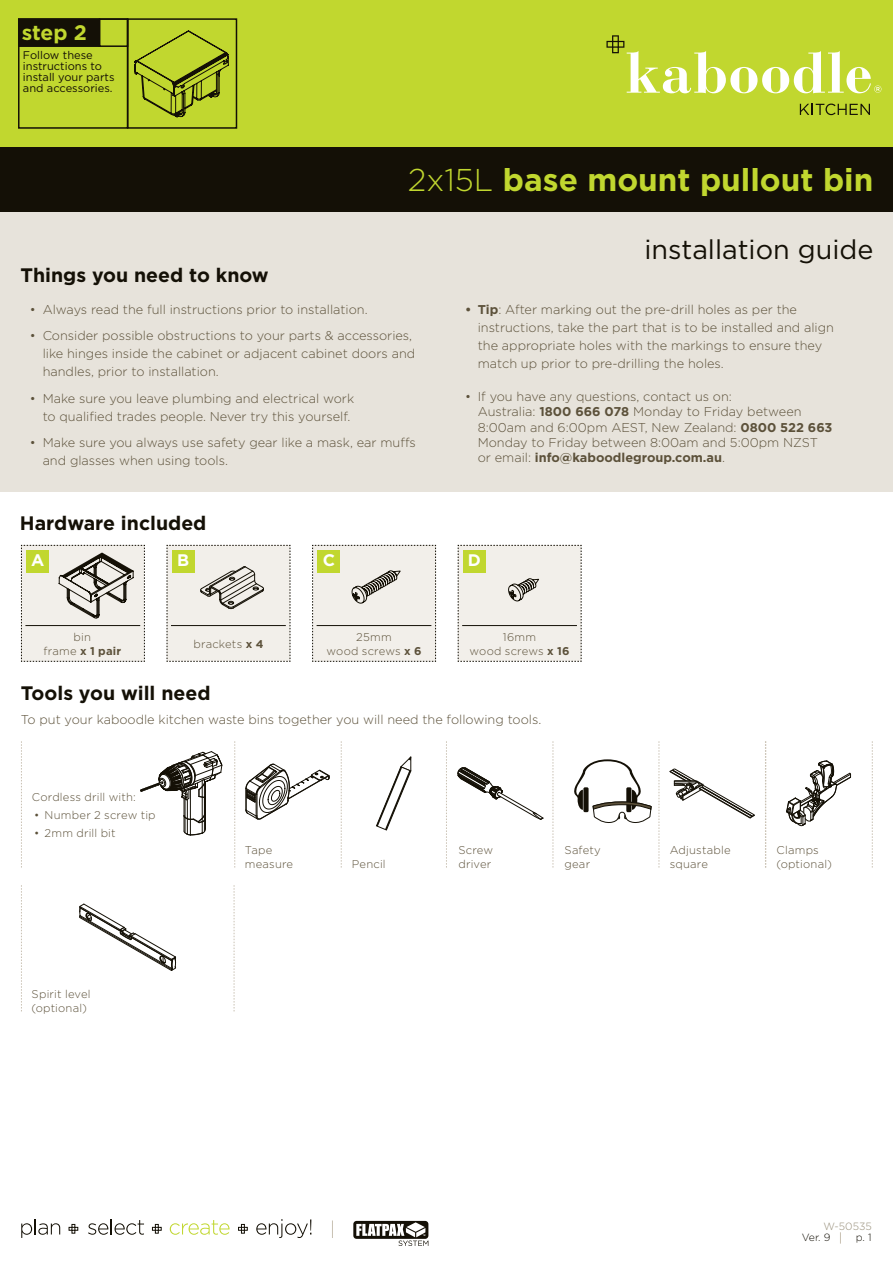
<style>
.page{position:relative;width:893px;height:1263px;background:#fff}
.page>*{position:absolute;margin:0;border:0;box-sizing:border-box;transform-origin:0 0}
.t1{font:700 31.5px "Gotham";color:#c1d72f}
.t2{font:27px "Gotham";color:#141006}
.t3{font:700 21px "Gotham";color:#c1d72f}
.t4{font:700 19.5px "Gotham";color:#141006}
.t5{font:700 16.8px "Gotham";color:#fff}
.t6{font:300 12.75px/18px "Gotham";color:#5c513a}
.t7{font:300 11.25px/13.5px "Gotham";letter-spacing:.015em;color:#5c513a}
.t8{font:11.1px/11.1px "Gotham";color:#141006}
.t9{font:300 10.5px "Gotham";color:#141006}
.t10{font:300 10.5px "Gotham";color:#968d78}
.s1{font-weight:300}
.s2{font-weight:700}
</style>
<div class="page">
<div style="left:0;top:0;width:893px;height:147px;background:#c1d72f"></div>
<div style="left:0;top:147px;width:893px;height:66px;background:#141006"></div>
<div style="left:0;top:213px;width:893px;height:279px;background:#e7e3db"></div>
<div style="left:18px;top:18px;width:110px;height:111px;border:2px solid #141006"></div>
<div style="left:18px;top:18px;width:82px;height:29px;background:#141006;border:2px solid #141006"></div>
<div style="left:99px;top:18px;width:29px;height:29px;border:2px solid #141006"></div>
<div style="left:127px;top:18px;width:110px;height:111px;border:2px solid #141006"></div>
<svg style="left:245px;top:764px;width:85px;height:56px"></svg>
<svg style="left:140px;top:751px;width:82px;height:85px"></svg>
<svg style="left:234px;top:741px;width:1px;height:127px"></svg>
<svg style="left:341px;top:741px;width:1px;height:127px"></svg>
<svg style="left:446px;top:741px;width:1px;height:127px"></svg>
<svg style="left:659px;top:741px;width:1px;height:127px"></svg>
<svg style="left:553px;top:741px;width:1px;height:127px"></svg>
<svg style="left:765px;top:741px;width:1px;height:127px"></svg>
<svg style="left:872px;top:741px;width:1px;height:127px"></svg>
<svg style="left:669px;top:768px;width:86px;height:50px"></svg>
<svg style="left:786px;top:760px;width:65px;height:66px"></svg>
<svg style="left:574px;top:759px;width:78px;height:64px"></svg>
<svg style="left:457px;top:767px;width:87px;height:53px"></svg>
<svg style="left:376px;top:756px;width:35px;height:74px"></svg>
<svg style="left:79px;top:903px;width:97px;height:68px"></svg>
<svg style="left:458px;top:545px;width:124px;height:117px"></svg>
<svg style="left:312px;top:545px;width:124px;height:117px"></svg>
<svg style="left:167px;top:545px;width:124px;height:117px"></svg>
<svg style="left:21px;top:545px;width:124px;height:117px"></svg>
<svg style="left:134px;top:30px;width:95px;height:88px"></svg>
<div style="left:318px;top:550px;width:22px;height:22px;background:#c1d72f"></div>
<div style="left:463px;top:550px;width:23px;height:22px;background:#c1d72f"></div>
<div style="left:172px;top:550px;width:22px;height:22px;background:#c1d72f"></div>
<div style="left:27px;top:550px;width:22px;height:22px;background:#c1d72f"></div>
<svg style="left:800px;top:104px;width:70px;height:11px"></svg>
<svg style="left:606px;top:35px;width:275px;height:58px"></svg>
<svg style="left:21px;top:741px;width:1px;height:127px"></svg>
<svg style="left:234px;top:885px;width:1px;height:126px"></svg>
<svg style="left:21px;top:885px;width:1px;height:126px"></svg>
<svg style="left:332px;top:1220px;width:1px;height:18px"></svg>
<svg style="left:353px;top:1221px;width:75px;height:25px"></svg>
<svg style="left:21px;top:1219px;width:39px;height:19px"></svg>
<svg style="left:88px;top:1219px;width:56px;height:16px"></svg>
<svg style="left:170px;top:1220px;width:60px;height:15px"></svg>
<svg style="left:256px;top:1219px;width:55px;height:19px"></svg>
<svg style="left:69px;top:1224px;width:9px;height:9px"></svg>
<svg style="left:152px;top:1224px;width:9px;height:9px"></svg>
<svg style="left:238px;top:1224px;width:10px;height:9px"></svg>
<h3 class="t3" style="left:22px;top:20px;width:67px">step 2</h3>
<p class="t8" style="left:23px;top:49px;width:93px">Follow these instructions to install your parts and accessories.</p>
<h1 class="t1" style="left:408px;top:161px;width:467px"><span class="s1">2x15L</span> base mount pullout bin</h1>
<h2 class="t2" style="left:644px;top:234px;width:230px">installation guide</h2>
<h3 class="t4" style="left:20px;top:264px;width:250px">Things you need to know</h3>
<p class="t6" style="left:30px;top:300px;width:339px">• Always read the full instructions prior to installation.</p>
<p class="t6" style="left:43px;top:327px;width:374px;text-indent:-13px">• Consider possible obstructions to your parts &amp; accessories, like hinges inside the cabinet or adjacent cabinet doors and handles, prior to installation.</p>
<p class="t6" style="left:43px;top:389px;width:313px;text-indent:-13px">• Make sure you leave plumbing and electrical work to qualified trades people. Never try this yourself.</p>
<p class="t6" style="left:43px;top:434px;width:375px;text-indent:-13px">• Make sure you always use safety gear like a mask, ear muffs and glasses when using tools.</p>
<p class="t6" style="left:478px;top:300px;width:358px;text-indent:-13px"><span class="s2">• Tip</span>: After marking out the pre-drill holes as per the instructions, take the part that is to be installed and align the appropriate holes with the markings to ensure they match up prior to pre-drilling the holes.</p>
<p class="t6" style="left:478px;top:389px;width:356px;line-height:15.3px;text-indent:-13px">• If you have any questions, contact us on:<br>Australia: <span class="s2">1800 666 078</span> Monday to Friday between 8:00am and 6:00pm AEST, New Zealand: <span class="s2">0800 522 663<br></span>Monday to Friday between 8:00am and 5:00pm NZST or email: <span class="s2">info@kaboodlegroup.com.au</span>.</p>
<h3 class="t4" style="left:20px;top:511px;width:188px">Hardware included</h3>
<h3 class="t5" style="left:31px;top:551px;width:15px">A</h3>
<h3 class="t5" style="left:177px;top:551px;width:14px">B</h3>
<h3 class="t5" style="left:323px;top:551px;width:14px">C</h3>
<h3 class="t5" style="left:468px;top:551px;width:15px">D</h3>
<p class="t7" style="left:43px;top:631px;width:79px;text-align:center">bin<br>frame <span class="s2">x 1 pair</span></p>
<p class="t7" style="left:470px;top:631px;width:101px;text-align:center">16mm<br>wood screws <span class="s2">x 16</span></p>
<p class="t7" style="left:193px;top:637px;width:72px">brackets <span class="s2">x 4</span></p>
<p class="t7" style="left:327px;top:631px;width:96px;text-align:center">25mm<br>wood screws <span class="s2">x 6</span></p>
<h3 class="t4" style="left:21px;top:682px;width:191px">Tools you will need</h3>
<p class="t6" style="left:21px;top:710px;width:522px">To put your kaboodle kitchen waste bins together you will need the following tools.</p>
<p class="t7" style="left:32px;top:790px;width:105px">Cordless drill with:</p>
<p class="t7" style="left:34px;top:808px;width:123px">• Number 2 screw tip</p>
<p class="t7" style="left:34px;top:826px;width:83px">• 2mm drill bit</p>
<p class="t7" style="left:32px;top:987px;width:61px">Spirit level (optional)</p>
<p class="t7" style="left:458px;top:843px;width:36px">Screw driver</p>
<p class="t7" style="left:564px;top:843px;width:38px">Safety</p>
<p class="t7" style="left:245px;top:843px;width:50px">Tape measure</p>
<p class="t7" style="left:670px;top:843px;width:62px">Adjustable square</p>
<p class="t7" style="left:776px;top:843px;width:57px">Clamps (optional)</p>
<p class="t7" style="left:352px;top:857px;width:35px">Pencil</p>
<p class="t7" style="left:564px;top:857px;width:27px">gear</p>
<p class="t10" style="left:823px;top:1220px;width:50px">W-50535</p>
<p class="t9" style="left:802px;top:1231px;width:30px">Ver. 9</p>
<p class="t9" style="left:856px;top:1231px;width:17px">p. 1</p>
</div>
